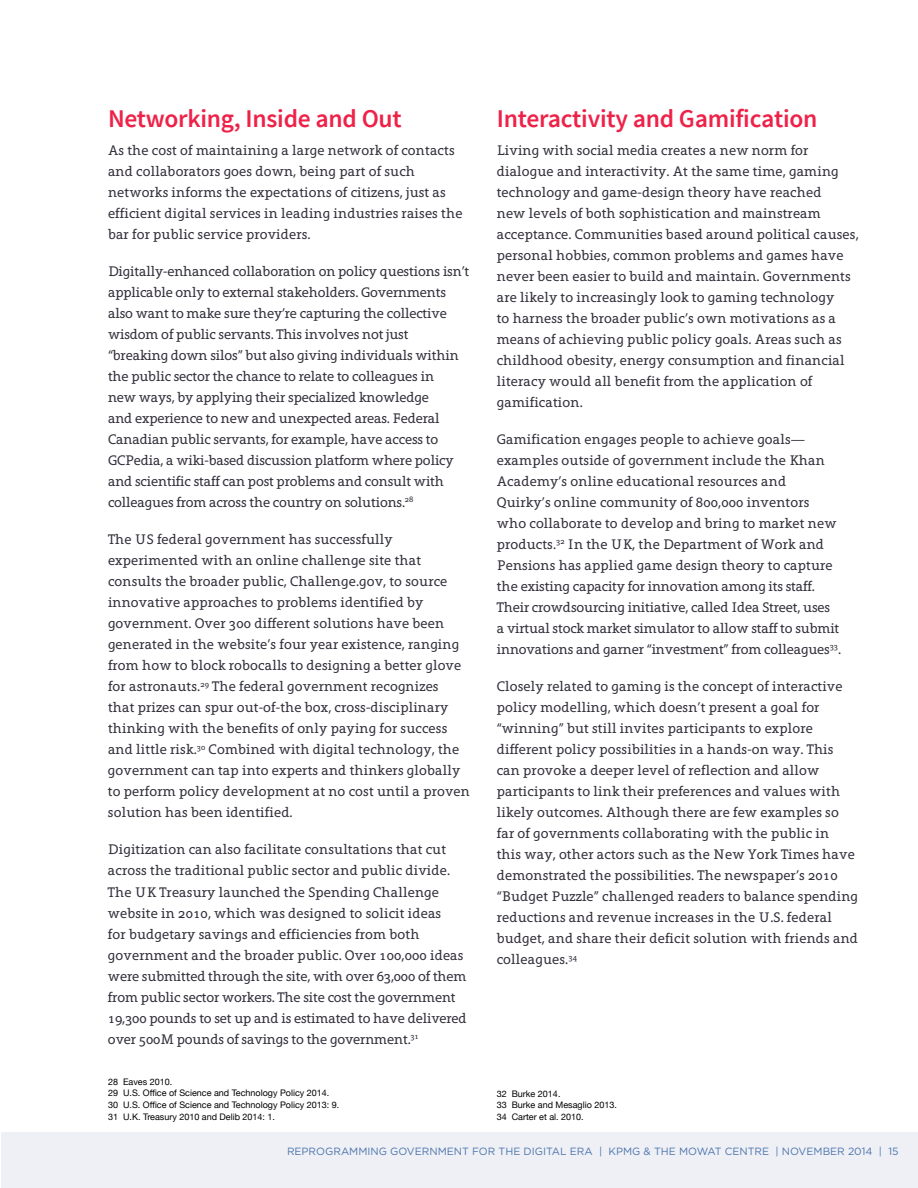
<style>
.page{position:relative;width:918px;height:1188px;background:#fff}
.page>*{position:absolute;margin:0;border:0;box-sizing:border-box;transform-origin:0 0}
.t1{font:600 25.5px "Source Sans Pro";letter-spacing:-.01em;color:#ee2249}
.t2{font:14.25px/21px "Grandesign Neue Serif";letter-spacing:.01em;color:#332f3b}
.t3{font:14.25px/21px "Grandesign Neue Serif";letter-spacing:-.01em;color:#332f3b}
.t4{font:10.5px "Gotham HTF";color:#4b75ab}
.t5{font:9px/12px "Helvetica Neue";color:#000}
</style>
<div class="page">
<div style="left:1px;top:1133px;width:917px;height:55px;background:#eff0f6"></div>
<h1 class="t1" style="left:108px;top:105px;width:295px">Networking, I nside and Out</h1>
<p class="t2" style="left:108px;top:140px;width:356px">As the cost of maintaining a large network of contacts and collaborators goes down, being part of such networks informs the expectations of citizens, just as efficient digital services in leading industries raises the bar for public service providers.</p>
<p class="t3" style="left:108px;top:261px;width:363px">Digitally-enhanced collaboration on policy questions isn’t applicable only to external stakeholders. Governments also want to make sure they’re capturing the collective wisdom of public servants. This involves not just “breaking down silos” but also giving individuals within the public sector the chance to relate to colleagues in<br>new ways, by applying their specialized knowledge<br>and experience to new and unexpected areas. Federal Canadian public servants, for example, have access to GCPedia, a wiki-based discussion platform where policy and scientific staff can post problems and consult with colleagues from across the country on solutions.<sup>28</sup></p>
<p class="t2" style="left:108px;top:529px;width:363px">The US federal government has successfully experimented with an online challenge site that consults the broader public, Challenge.gov, to source innovative approaches to problems identified by government. Over 300 different solutions have been generated in the website’s four year existence, ranging from how to block robocalls to designing a better glove for astronauts.<sup>29</sup> The federal government recognizes<br>that prizes can spur out-of-the box, cross-disciplinary thinking with the benefits of only paying for success and little risk.<sup>30</sup> Combined with digital technology, the government can tap into experts and thinkers globally to perform policy development at no cost until a proven solution has been identified.</p>
<p class="t2" style="left:108px;top:839px;width:360px">Digitization can also facilitate consultations that cut across the traditional public sector and public divide.<br>The UK Treasury launched the Spending Challenge website in 2010, which was designed to solicit ideas<br>for budgetary savings and efficiencies from both government and the broader public. Over 100,000 ideas were submitted through the site, with over 63,000 of them from public sector workers. The site cost the government 19,300 pounds to set up and is estimated to have delivered over 500M pounds of savings to the government.<sup>31</sup></p>
<p class="t5" style="left:108px;top:1076px;width:233px">28 Eaves 2010.<br>29 U.S. Office of Science and Technology Policy 2014.<br>30 U.S. Office of Science and Technology Policy 2013: 9.<br>31 U.K. Treasury 2010 and Delib 2014: 1.</p>
<h1 class="t1" style="left:497px;top:105px;width:322px">I nteractivity and Gamification</h1>
<p class="t2" style="left:497px;top:140px;width:363px">Living with social media creates a new norm for dialogue and interactivity. At the same time, gaming technology and game-design theory have reached<br>new levels of both sophistication and mainstream acceptance. Communities based around political causes, personal hobbies, common problems and games have never been easier to build and maintain. Governments are likely to increasingly look to gaming technology<br>to harness the broader public’s own motivations as a means of achieving public policy goals. Areas such as childhood obesity, energy consumption and financial literacy would all benefit from the application of gamification.</p>
<p class="t2" style="left:497px;top:429px;width:346px">Gamification engages people to achieve goals— examples outside of government include the Khan Academy’s online educational resources and Quirky’s online community of 800,000 inventors who collaborate to develop and bring to market new products.<sup>32</sup> In the UK, the Department of Work and Pensions has applied game design theory to capture the existing capacity for innovation among its staff.<br>Their crowdsourcing initiative, called Idea Street, uses a virtual stock market simulator to allow staff to submit innovations and garner “investment” from colleagues<sup>33</sup>.</p>
<p class="t2" style="left:497px;top:676px;width:363px">Closely related to gaming is the concept of interactive policy modelling, which doesn’t present a goal for “winning” but still invites participants to explore different policy possibilities in a hands-on way. This can provoke a deeper level of reflection and allow participants to link their preferences and values with likely outcomes. Although there are few examples so far of governments collaborating with the public in<br>this way, other actors such as the New York Times have demonstrated the possibilities. The newspaper’s 2010 “Budget Puzzle” challenged readers to balance spending reductions and revenue increases in the U.S. federal budget, and share their deficit solution with friends and colleagues.<sup>34</sup></p>
<p class="t5" style="left:497px;top:1088px;width:122px">32 Burke 2014.<br>33 Burke and Mesaglio 2013.<br>34 Carter et al. 2010.</p>
<p class="t4" style="left:287px;top:1145px;width:338px">REPROGRAMMING GOVERNMENT FOR THE DIGITAL ERA | KPMG</p>
<p class="t4" style="left:644px;top:1145px;width:256px">&amp; THE MOWAT CENTRE | NOVEMBER 2014 | 15</p>
</div>
